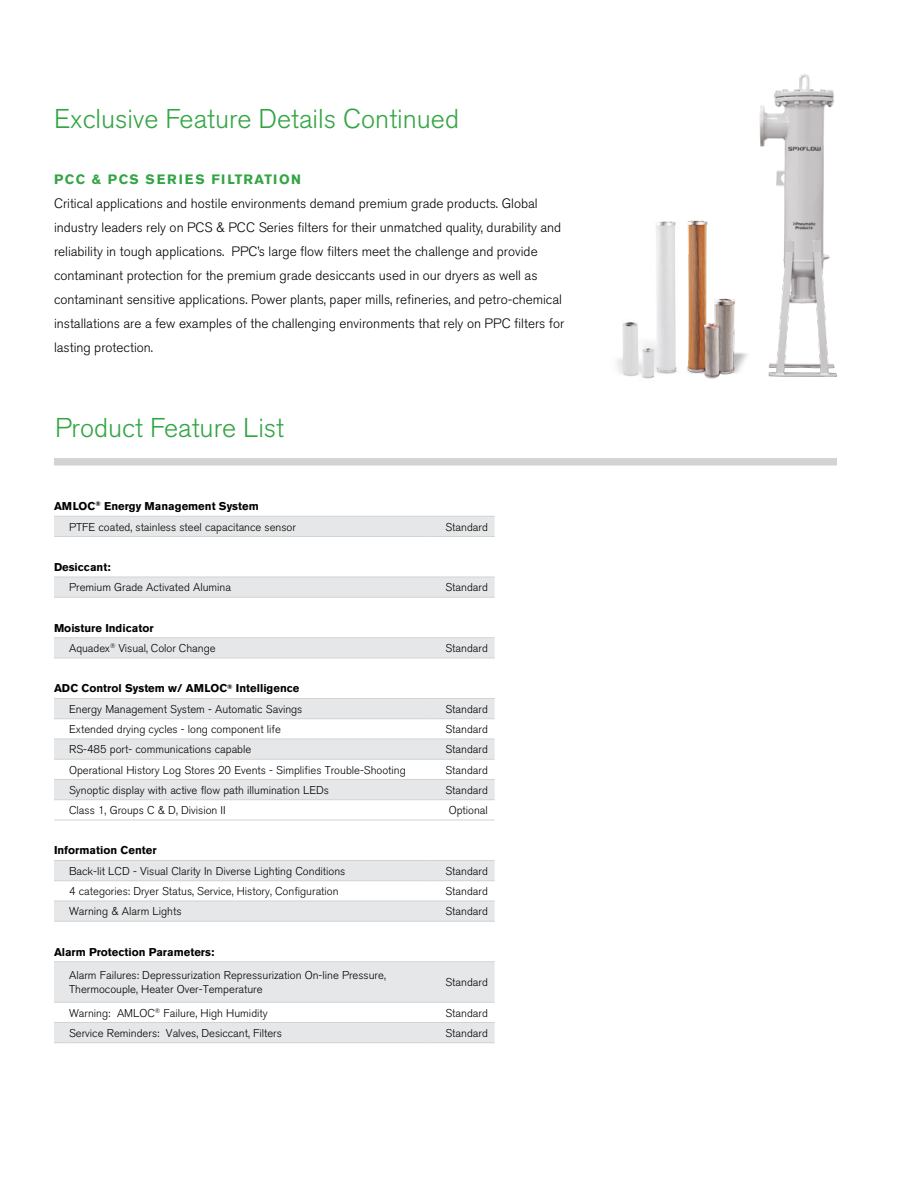
<style>
.page{position:relative;width:918px;height:1188px;background:#fff}
.page>*{position:absolute;margin:0;border:0;box-sizing:border-box;transform-origin:0 0}
.Body_Copy_Headline{font:300 27px "Akzidenz Grotesk BE";color:#33a544}
.Body_Copy__16pt_Lead{font:300 13.5px/24px "Akzidenz Grotesk BE";color:#000}
.Body_Copy_Headline-2{font:700 13.5px "Akzidenz Grotesk BE";letter-spacing:.11em;color:#33a544}
.t1{font:300 11.25px/13.5px "Akzidenz Grotesk BE";color:#000}
.Body_Copy_Sub-Headli{font:700 11.25px "Akzidenz Grotesk BE";color:#000}
</style>
<div class="page">
<div style="left:54px;top:458px;width:783px;height:8px;background:#d1d3d4"></div>
<svg style="left:54px;top:517px;width:441px;height:525px;fill:#e6e7e8"></svg>
<svg style="left:54px;top:537px;width:441px;height:303px"></svg>
<svg style="left:54px;top:516px;width:15px;height:1px"></svg>
<hr style="left:69px;top:516px;width:361px;height:1px;background:#d1d3d4">
<hr style="left:430px;top:516px;width:65px;height:1px;background:#d1d3d4">
<svg style="left:54px;top:577px;width:15px;height:1px"></svg>
<hr style="left:69px;top:577px;width:361px;height:1px;background:#d1d3d4">
<hr style="left:430px;top:577px;width:65px;height:1px;background:#d1d3d4">
<svg style="left:54px;top:597px;width:15px;height:1px"></svg>
<hr style="left:69px;top:597px;width:361px;height:1px;background:#d1d3d4">
<hr style="left:430px;top:597px;width:65px;height:1px;background:#d1d3d4">
<svg style="left:54px;top:637px;width:15px;height:1px"></svg>
<hr style="left:69px;top:637px;width:361px;height:1px;background:#d1d3d4">
<hr style="left:430px;top:637px;width:65px;height:1px;background:#d1d3d4">
<svg style="left:54px;top:658px;width:15px;height:1px"></svg>
<hr style="left:69px;top:658px;width:361px;height:1px;background:#d1d3d4">
<hr style="left:430px;top:658px;width:65px;height:1px;background:#d1d3d4">
<svg style="left:54px;top:698px;width:15px;height:1px"></svg>
<hr style="left:69px;top:698px;width:361px;height:1px;background:#d1d3d4">
<hr style="left:430px;top:698px;width:65px;height:1px;background:#d1d3d4">
<svg style="left:54px;top:718px;width:15px;height:1px"></svg>
<hr style="left:69px;top:718px;width:361px;height:1px;background:#d1d3d4">
<hr style="left:430px;top:718px;width:65px;height:1px;background:#d1d3d4">
<svg style="left:54px;top:739px;width:15px;height:1px"></svg>
<hr style="left:69px;top:739px;width:361px;height:1px;background:#d1d3d4">
<hr style="left:430px;top:739px;width:65px;height:1px;background:#d1d3d4">
<svg style="left:54px;top:759px;width:15px;height:1px"></svg>
<hr style="left:69px;top:759px;width:361px;height:1px;background:#d1d3d4">
<hr style="left:430px;top:759px;width:65px;height:1px;background:#d1d3d4">
<svg style="left:54px;top:779px;width:15px;height:1px"></svg>
<hr style="left:69px;top:779px;width:361px;height:1px;background:#d1d3d4">
<hr style="left:430px;top:779px;width:65px;height:1px;background:#d1d3d4">
<svg style="left:54px;top:799px;width:15px;height:1px"></svg>
<hr style="left:69px;top:799px;width:361px;height:1px;background:#d1d3d4">
<hr style="left:430px;top:799px;width:65px;height:1px;background:#d1d3d4">
<svg style="left:54px;top:820px;width:15px;height:1px"></svg>
<hr style="left:69px;top:820px;width:361px;height:1px;background:#d1d3d4">
<hr style="left:430px;top:820px;width:65px;height:1px;background:#d1d3d4">
<svg style="left:54px;top:860px;width:15px;height:1px"></svg>
<hr style="left:69px;top:860px;width:361px;height:1px;background:#d1d3d4">
<hr style="left:430px;top:860px;width:65px;height:1px;background:#d1d3d4">
<svg style="left:54px;top:880px;width:15px;height:1px"></svg>
<hr style="left:69px;top:880px;width:361px;height:1px;background:#d1d3d4">
<hr style="left:430px;top:880px;width:65px;height:1px;background:#d1d3d4">
<svg style="left:54px;top:901px;width:15px;height:1px"></svg>
<hr style="left:69px;top:901px;width:361px;height:1px;background:#d1d3d4">
<hr style="left:430px;top:901px;width:65px;height:1px;background:#d1d3d4">
<svg style="left:54px;top:921px;width:15px;height:1px"></svg>
<hr style="left:69px;top:921px;width:361px;height:1px;background:#d1d3d4">
<hr style="left:430px;top:921px;width:65px;height:1px;background:#d1d3d4">
<svg style="left:54px;top:961px;width:15px;height:1px"></svg>
<hr style="left:69px;top:961px;width:361px;height:1px;background:#d1d3d4">
<hr style="left:430px;top:961px;width:65px;height:1px;background:#d1d3d4">
<hr style="left:430px;top:1002px;width:65px;height:1px;background:#d1d3d4">
<svg style="left:54px;top:1022px;width:15px;height:1px"></svg>
<hr style="left:69px;top:1022px;width:361px;height:1px;background:#d1d3d4">
<hr style="left:430px;top:1022px;width:65px;height:1px;background:#d1d3d4">
<svg style="left:54px;top:1042px;width:15px;height:1px"></svg>
<hr style="left:69px;top:1042px;width:361px;height:1px;background:#d1d3d4">
<hr style="left:430px;top:1042px;width:65px;height:1px;background:#d1d3d4">
<svg style="left:54px;top:536px;width:15px;height:1px"></svg>
<hr style="left:69px;top:536px;width:361px;height:1px;background:#d1d3d4">
<hr style="left:430px;top:536px;width:65px;height:1px;background:#d1d3d4">
<svg style="left:54px;top:1002px;width:15px;height:1px"></svg>
<hr style="left:69px;top:1002px;width:361px;height:1px;background:#d1d3d4">
<img style="left:759px;top:73px;width:78px;height:304px">
<img style="left:616px;top:221px;width:61px;height:158px">
<img style="left:687px;top:220px;width:61px;height:159px">
<p class="Body_Copy_Headline" style="left:54px;top:104px;width:407px">Exclusive Feature Details Continued</p>
<p class="Body_Copy_Headline-2" style="left:54px;top:171px;width:249px">PCC &amp; PCS SERIES FILTRATION</p>
<p class="Body_Copy__16pt_Lead" style="left:54px;top:192px;width:512px">Critical applications and hostile environments demand premium grade products. Global industry leaders rely on PCS &amp; PCC Series filters for their unmatched quality, durability and reliability in tough applications. PPC’s large flow filters meet the challenge and provide contaminant protection for the premium grade desiccants used in our dryers as well as contaminant sensitive applications. Power plants, paper mills, refineries, and petro-chemical installations are a few examples of the challenging environments that rely on PPC filters for lasting protection.</p>
<p class="Body_Copy_Headline" style="left:55px;top:412px;width:230px">Product Feature List</p>
<p class="Body_Copy_Sub-Headli" style="left:54px;top:500px;width:206px">AMLOC<sup>®</sup> Energy Management System</p>
<p class="t1" style="left:69px;top:520px;width:228px">PTFE coated, stainless steel capacitance sensor</p>
<p class="t1" style="left:445px;top:520px;width:44px">Standard</p>
<p class="Body_Copy_Sub-Headli" style="left:54px;top:560px;width:58px">Desiccant:</p>
<p class="t1" style="left:69px;top:581px;width:163px">Premium Grade Activated Alumina</p>
<p class="t1" style="left:445px;top:581px;width:44px">Standard</p>
<p class="Body_Copy_Sub-Headli" style="left:54px;top:621px;width:101px">Moisture Indicator</p>
<p class="t1" style="left:69px;top:642px;width:148px">Aquadex<sup>®</sup> Visual, Color Change</p>
<p class="t1" style="left:445px;top:642px;width:44px">Standard</p>
<p class="Body_Copy_Sub-Headli" style="left:54px;top:682px;width:247px">ADC Control System w/ AMLOC<sup>®</sup> Intelligence</p>
<p class="t1" style="left:69px;top:702px;width:235px">Energy Management System - Automatic Savings</p>
<p class="t1" style="left:445px;top:702px;width:44px">Standard</p>
<p class="t1" style="left:69px;top:723px;width:213px">Extended drying cycles - long component life</p>
<p class="t1" style="left:445px;top:723px;width:44px">Standard</p>
<p class="t1" style="left:69px;top:743px;width:184px">RS-485 port- communications capable</p>
<p class="t1" style="left:445px;top:743px;width:44px">Standard</p>
<p class="t1" style="left:69px;top:763px;width:338px">Operational History Log Stores 20 Events - Simplifies Trouble-Shooting</p>
<p class="t1" style="left:445px;top:763px;width:44px">Standard</p>
<p class="t1" style="left:69px;top:783px;width:262px">Synoptic display with active flow path illumination LEDs</p>
<p class="t1" style="left:445px;top:783px;width:44px">Standard</p>
<p class="t1" style="left:69px;top:804px;width:158px">Class 1, Groups C &amp; D, Division II</p>
<p class="t1" style="left:449px;top:804px;width:41px">Optional</p>
<p class="Body_Copy_Sub-Headli" style="left:54px;top:844px;width:104px">Information Center</p>
<p class="t1" style="left:69px;top:864px;width:278px">Back-lit LCD - Visual Clarity In Diverse Lighting Conditions</p>
<p class="t1" style="left:445px;top:864px;width:44px">Standard</p>
<p class="t1" style="left:69px;top:885px;width:271px">4 categories: Dryer Status, Service, History, Configuration</p>
<p class="t1" style="left:445px;top:885px;width:44px">Standard</p>
<p class="t1" style="left:69px;top:905px;width:114px">Warning &amp; Alarm Lights</p>
<p class="t1" style="left:445px;top:905px;width:44px">Standard</p>
<p class="Body_Copy_Sub-Headli" style="left:54px;top:945px;width:162px">Alarm Protection Parameters:</p>
<p class="t1" style="left:69px;top:969px;width:318px">Alarm Failures: Depressurization Repressurization On-line Pressure,<br>Thermocouple, Heater Over-Temperature</p>
<p class="t1" style="left:445px;top:976px;width:44px">Standard</p>
<p class="t1" style="left:69px;top:1006px;width:200px">Warning: AMLOC<sup>®</sup> Failure, High Humidity</p>
<p class="t1" style="left:445px;top:1006px;width:44px">Standard</p>
<p class="t1" style="left:69px;top:1026px;width:214px">Service Reminders: Valves, Desiccant, Filters</p>
<p class="t1" style="left:445px;top:1026px;width:44px">Standard</p>
</div>
